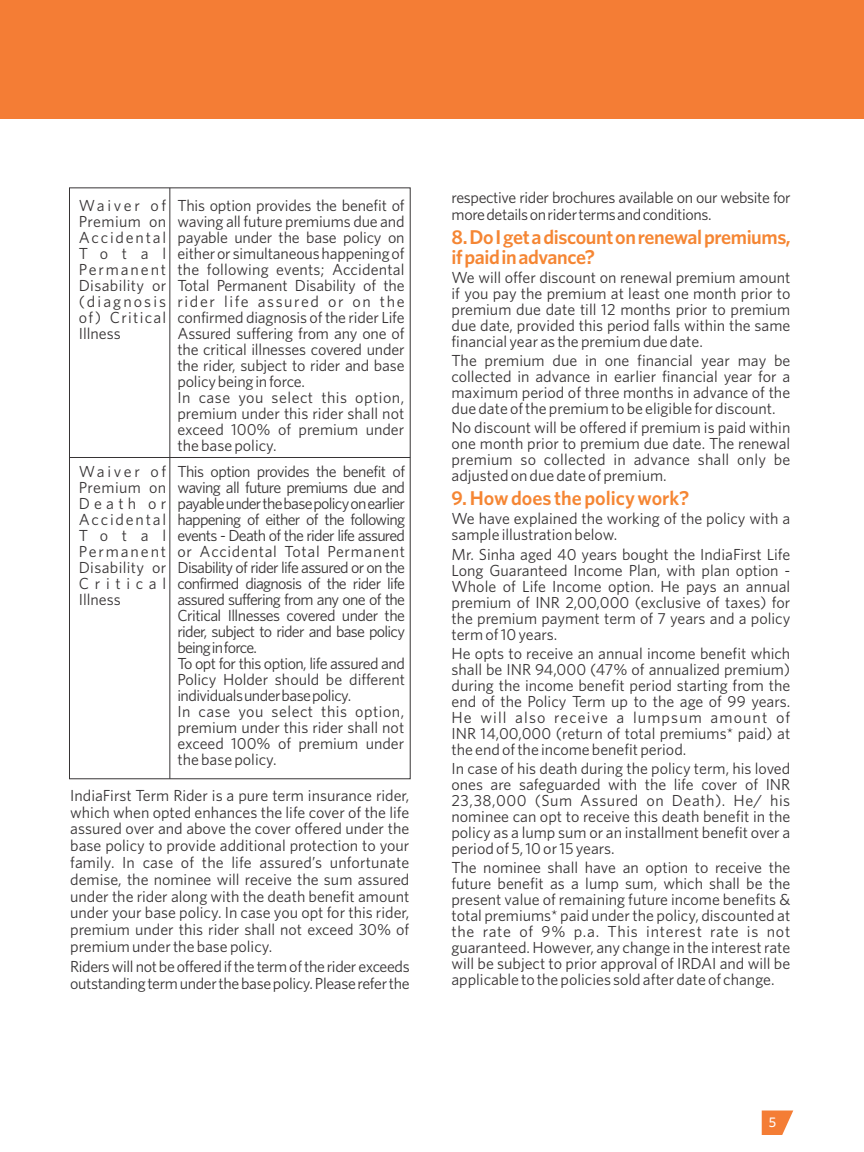
<style>
.page{position:relative;width:864px;height:1152px;background:#fff}
.page>*{position:absolute;margin:0;border:0;box-sizing:border-box;transform-origin:0 0}
.t1{font:600 20px/20px "Whitney";letter-spacing:-.02em;color:#f58634}
.t2{font:600 20px "Whitney";color:#f58634}
.t3{font:16px/16px "Whitney";letter-spacing:-.01em;color:#373435;text-align:justify}
.t4{font:16px/16px "Whitney";letter-spacing:-.045em;color:#373435}
.t5{font:500 14px "Whitney";color:#fefefe}
</style>
<div class="page">
<hr style="left:169px;top:188px;width:1px;height:591px;background:#373435">
<hr style="left:69px;top:457px;width:341px;height:1px;background:#373435">
<div style="left:0;top:0;width:864px;height:119px;background:#f47d35"></div>
<svg style="left:762px;top:1111px;width:31px;height:24px"></svg>
<p class="t3" style="left:79px;top:199px;width:89px">Waiver of Premium on Accidental Total Permanent Disability or (diagnosis of) Critical Illness</p>
<p class="t3" style="left:79px;top:465px;width:89px">Waiver of Premium on Death or Accidental Total Permanent Disability or Critical Illness</p>
<p class="t3" style="left:177px;top:199px;width:229px;text-align:left">This option provides the benefit of waving all future premiums due and payable under the base policy on eitheror simultaneoushappeningof the following events; Accidental<br>Total Permanent Disability of the rider life assured or on the confirmed diagnosis of the rider Life<br>Assured suffering from any one of the critical illnesses covered under the rider, subject to rider and base policybeinginforce.<br>In case you select this option, premium under this rider shall not exceed 100% of premium under the base policy.</p>
<p class="t4" style="left:177px;top:465px;width:229px">This option provides the benefit of waving all future premiums due and payableunderthebasepolicyonearlier happening of either of the following events - Death of the rider life assured or Accidental Total Permanent Disability of rider life assured or on the confirmed diagnosis of the rider life assured suffering from any one of the Critical Illnesses covered under the rider, subject to rider and base policy beinginforce.<br>To opt for this option, life assured and Policy Holder should be different individualsunderbasepolicy.<br>In case you select this option, premium under this rider shall not exceed 100% of premium under the base policy.</p>
<p class="t3" style="left:70px;top:788px;width:341px;line-height:16.8px">IndiaFirst Term Rider is a pure term insurance rider, which when opted enhances the life cover of the life assured over and above the cover offered under the base policy to provide additional protection to your family. In case of the life assured’s unfortunate demise, the nominee will receive the sum assured under the rider along with the death benefit amount under your base policy. In case you opt for this rider, premium under this rider shall not exceed 30% of premium under the base policy.</p>
<p class="t3" style="left:70px;top:959px;width:341px;line-height:16.8px">Riderswillnotbeofferedifthe termofthe rider exceeds outstandingtermunderthebasepolicy.Pleasereferthe</p>
<p class="t3" style="left:452px;top:190px;width:341px;line-height:16.8px">respective rider brochures available on our website for moredetailsonridertermsandconditions.</p>
<p class="t1" style="left:452px;top:228px;width:341px">8.DoIgetadiscountonrenewalpremiums, ifpaidinadvance?</p>
<p class="t3" style="left:452px;top:271px;width:340px">We will offer discount on renewal premium amount if you pay the premium at least one month prior to premium due date till 12 months prior to premium due date, provided this period falls within the same financial year as the premium due date.</p>
<p class="t3" style="left:452px;top:354px;width:340px">The premium due in one financial year may be collected in advance in earlier financial year for a maximum period of three months in advance of the due date of the premium to be eligible for discount.</p>
<p class="t3" style="left:452px;top:421px;width:340px">No discount will be offered if premium is paid within one month prior to premium due date. The renewal premium so collected in advance shall only be adjusted on due date of premium.</p>
<p class="t2" style="left:452px;top:491px;width:239px">9. How does the policy work?</p>
<p class="t3" style="left:452px;top:512px;width:340px">We have explained the working of the policy with a sample illustration below.</p>
<p class="t3" style="left:452px;top:547px;width:340px">Mr. Sinha aged 40 years bought the IndiaFirst Life Long Guaranteed Income Plan, with plan option - Whole of Life Income option. He pays an annual premium of INR 2,00,000 (exclusive of taxes) for the premium payment term of 7 years and a policy term of 10 years.</p>
<p class="t3" style="left:451px;top:647px;width:340px">He opts to receive an annual income benefit which shall be INR 94,000 (47% of annualized premium) during the income benefit period starting from the end of the Policy Term up to the age of 99 years.<br>He will also receive a lumpsum amount of INR 14,00,000 (return of total premiums* paid) at the end of the income benefit period.</p>
<p class="t3" style="left:451px;top:762px;width:340px">In case of his death during the policy term, his loved ones are safeguarded with the life cover of INR 23,38,000 (Sum Assured on Death). He/ his nominee can opt to receive this death benefit in the policy as a lump sum or an installment benefit over a period of 5, 10 or 15 years.</p>
<p class="t3" style="left:451px;top:861px;width:340px">The nominee shall have an option to receive the future benefit as a lump sum, which shall be the present value of remaining future income benefits &amp; total premiums* paid under the policy, discounted at the rate of 9% p.a. This interest rate is not guaranteed. However, any change in the interest rate will be subject to prior approval of IRDAI and will be applicable to the policies sold after date of change.</p>
<p class="t5" style="left:769px;top:1117px;width:9px">5</p>
</div>
